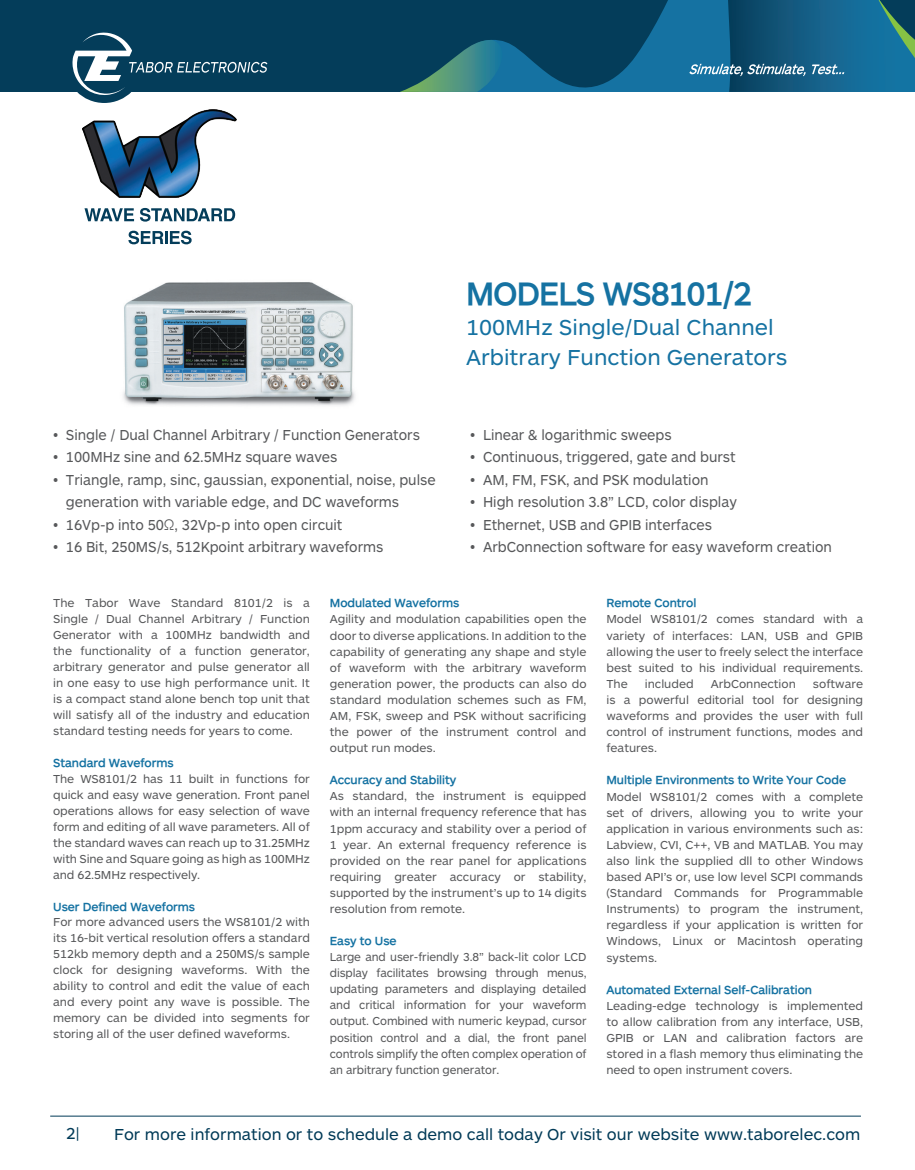
<style>
.page{position:relative;width:915px;height:1170px;background:#fff}
.page>*{position:absolute;margin:0;border:0;box-sizing:border-box;transform-origin:0 0}
.t1{font:700 33px "Solo Sans";letter-spacing:-.02em;color:#1572a2}
.t2{font:22.5px/30px "Solo Sans";color:#1572a2}
.t3{font:16.5px "Solo Sans";color:#013a57}
.t4{font:15px/22.5px "Solo Sans";letter-spacing:-.005em;color:#57585a;scale:.94 1}
.t5{font:12px/16px "Solo Sans";color:#57585a;text-align:justify}
.t6{font:12px/16px "Solo Sans";color:#57585a;text-align:justify;scale:.96 1}
.t7{font:700 12px "Solo Sans";color:#1572a2}
.s1{font-family:"Helvetica Neue";font-weight:300}
</style>
<div class="page">
<div style="left:0;top:0;width:914px;height:92px;background:#043d5a"></div>
<svg style="left:267px;top:0;width:422px;height:92px"></svg>
<svg style="left:399px;top:40px;width:106px;height:52px"></svg>
<svg style="left:689px;top:0;width:225px;height:92px;background:#1a668c"></svg>
<div style="left:65px;top:25px;width:78px;height:78px;background:#043d5a;border-radius:50%"></div>
<svg style="left:72px;top:32px;width:195px;height:63px"></svg>
<hr style="left:50px;top:1115px;width:810px;height:1px;background:#013a57">
<svg style="left:128px;top:231px;width:63px;height:13px"></svg>
<svg style="left:84px;top:208px;width:50px;height:13px"></svg>
<svg style="left:140px;top:208px;width:95px;height:13px"></svg>
<img style="left:82px;top:109px;width:155px;height:88px">
<img style="left:123px;top:282px;width:232px;height:124px">
<p class="t4" style="left:53px;top:423px;width:391px">• Single / Dual Channel Arbitrary / Function Generators</p>
<p class="t4" style="left:53px;top:446px;width:304px">• 100MHz sine and 62.5MHz square waves</p>
<p class="t4" style="left:66px;top:468px;width:394px;text-indent:-13px">• Triangle, ramp, sinc, gaussian, exponential, noise, pulse generation with variable edge, and DC waveforms</p>
<p class="t4" style="left:53px;top:513px;width:309px">• 16Vp-p into 50<span class="s1">Ω</span>, 32Vp-p into open circuit</p>
<p class="t4" style="left:53px;top:536px;width:353px">• 16 Bit, 250MS/s, 512Kpoint arbitrary waveforms</p>
<h1 class="t1" style="left:466px;top:276px;width:287px">MODELS WS8101/2</h1>
<h2 class="t2" style="left:466px;top:312px;width:323px">100MHz Single/Dual Channel<br>Arbitrary Function Generators</h2>
<p class="t4" style="left:470px;top:423px;width:216px">• Linear &amp; logarithmic sweeps</p>
<p class="t4" style="left:470px;top:446px;width:284px">• Continuous, triggered, gate and burst</p>
<p class="t4" style="left:470px;top:468px;width:255px">• AM, FM, FSK, and PSK modulation</p>
<p class="t4" style="left:470px;top:491px;width:285px">• High resolution 3.8” LCD, color display</p>
<p class="t4" style="left:470px;top:513px;width:259px">• Ethernet, USB and GPIB interfaces</p>
<p class="t4" style="left:470px;top:536px;width:386px">• ArbConnection software for easy waveform creation</p>
<p class="t5" style="left:53px;top:595px;width:258px">The Tabor Wave Standard 8101/2 is a Single / Dual Channel Arbitrary / Function Generator with a 100MHz bandwidth and the functionality of a function generator, arbitrary generator and pulse generator all in one easy to use high performance unit. It is a compact stand alone bench top unit that will satisfy all of the industry and education standard testing needs for years to come.</p>
<p class="t7" style="left:53px;top:756px;width:122px">Standard Waveforms</p>
<p class="t5" style="left:53px;top:770px;width:258px">The WS8101/2 has 11 built in functions for quick and easy wave generation. Front panel operations allows for easy selection of wave form and editing of all wave parameters. All of the standard waves can reach up to 31.25MHz with Sine and Square going as high as 100MHz and 62.5MHz respectively.</p>
<p class="t7" style="left:53px;top:899px;width:143px">User Defined Waveforms</p>
<p class="t5" style="left:53px;top:914px;width:258px">For more advanced users the WS8101/2 with its 16-bit vertical resolution offers a standard 512kb memory depth and a 250MS/s sample clock for designing waveforms. With the ability to control and edit the value of each and every point any wave is possible. The memory can be divided into segments for storing all of the user defined waveforms.</p>
<p class="t7" style="left:330px;top:597px;width:131px">Modulated Waveforms</p>
<p class="t5" style="left:330px;top:611px;width:258px">Agility and modulation capabilities open the door to diverse applications. In addition to the capability of generating any shape and style of waveform with the arbitrary waveform generation power, the products can also do standard modulation schemes such as FM, AM, FSK, sweep and PSK without sacrificing the power of the instrument control and output run modes.</p>
<p class="t7" style="left:330px;top:773px;width:128px">Accuracy and Stability</p>
<p class="t5" style="left:330px;top:788px;width:258px">As standard, the instrument is equipped with an internal frequency reference that has 1ppm accuracy and stability over a period of 1 year. An external frequency reference is provided on the rear panel for applications requiring greater accuracy or stability, supported by the instrument’s up to 14 digits resolution from remote.</p>
<p class="t7" style="left:330px;top:934px;width:68px">Easy to Use</p>
<p class="t6" style="left:330px;top:949px;width:269px">Large and user-friendly 3.8” back-lit color LCD display facilitates browsing through menus, updating parameters and displaying detailed and critical information for your waveform output. Combined with numeric keypad, cursor position control and a dial, the front panel controls simplify the often complex operation of an arbitrary function generator.</p>
<p class="t7" style="left:606px;top:597px;width:91px">Remote Control</p>
<p class="t5" style="left:606px;top:611px;width:258px">Model WS8101/2 comes standard with a variety of interfaces: LAN, USB and GPIB allowing the user to freely select the interface best suited to his individual requirements.<br>The</p>
<p class="t5" style="left:606px;top:675px;width:258px;text-indent:206px">software is a powerful editorial tool for designing waveforms and provides the user with full control of instrument functions, modes and features.</p>
<p class="t7" style="left:606px;top:774px;width:241px">Multiple Environments to Write Your Code</p>
<p class="t5" style="left:606px;top:788px;width:258px">Model WS8101/2 comes with a complete set of drivers, allowing you to write your application in various environments such as:<br>Labview, CVI, C++, VB and MATLAB. You may also link the supplied dll to other Windows based API’s or, use low level SCPI commands (Standard Commands for Programmable Instruments) to program the instrument, regardless if your application is written for Windows, Linux or Macintosh operating systems.</p>
<p class="t7" style="left:606px;top:983px;width:207px">Automated External Self-Calibration</p>
<p class="t5" style="left:606px;top:997px;width:258px">Leading-edge technology is implemented to allow calibration from any interface, USB, GPIB or LAN and calibration factors are stored in a flash memory thus eliminating the need to open instrument covers.</p>
<p class="t5" style="left:644px;top:675px;width:50px">included</p>
<p class="t5" style="left:710px;top:675px;width:87px">ArbConnection</p>
<h3 class="t3" style="left:66px;top:1124px;width:15px">2|</h3>
<h3 class="t3" style="left:114px;top:1125px;width:747px">For more information or to schedule a demo call today Or visit our website www.taborelec.com</h3>
</div>
